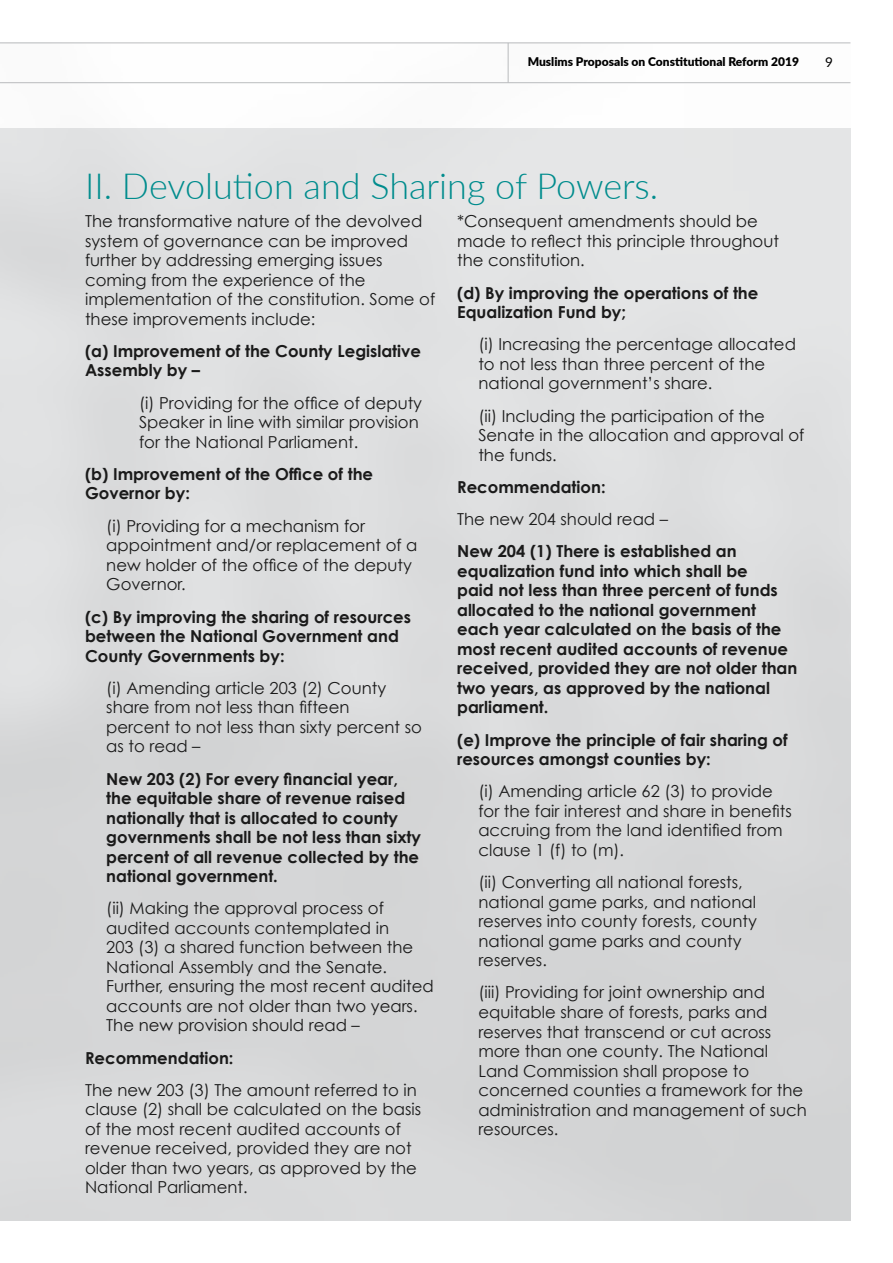
<style>
.page{position:relative;width:893px;height:1263px;background:#fff}
.page>*{position:absolute;margin:0;border:0;box-sizing:border-box;transform-origin:0 0}
.t1{font:300 36px "Lato";color:#008c8d}
.t2{font:16.5px/19.5px "Century Gothic";color:#1a1a1a}
.t3{font:700 16.5px/19.5px "Century Gothic";color:#1a1a1a}
.t4{font:13.5px "Lato";color:#000}
.t5{font:900 12px "Lato";color:#000}
</style>
<div class="page">
<p class="t5" style="left:528px;top:52px;width:273px">Muslims Proposals on Constitutional Reform 2019</p>
<p class="t4" style="left:825px;top:52px;width:9px">9</p>
<h1 class="t1" style="left:85px;top:161px;width:575px">II. Devolution and Sharing of Powers.</h1>
<p class="t2" style="left:85px;top:211px;width:352px">The transformative nature of the devolved system of governance can be improved further by addressing emerging issues coming from the experience of the implementation of the constitution. Some of these improvements include:</p>
<p class="t3" style="left:85px;top:340px;width:337px">(a) Improvement of the County Legislative<br>Assembly by –</p>
<p class="t2" style="left:139px;top:393px;width:285px">(i) Providing for the office of deputy<br>Speaker in line with similar provision for the National Parliament.</p>
<p class="t3" style="left:85px;top:463px;width:290px">(b) Improvement of the Office of the<br>Governor by:</p>
<p class="t2" style="left:106px;top:516px;width:313px">(i) Providing for a mechanism for appointment and/or replacement of a new holder of the office of the deputy<br>Governor.</p>
<p class="t3" style="left:85px;top:606px;width:328px">(c) By improving the sharing of resources between the National Government and<br>County Governments by:</p>
<p class="t2" style="left:106px;top:678px;width:317px">(i) Amending article 203 (2) County share from not less than fifteen<br>percent to not less than sixty percent so as to read –</p>
<p class="t3" style="left:106px;top:768px;width:316px">New 203 (2) For every financial year, the equitable share of revenue raised nationally that is allocated to county governments shall be not less than sixty percent of all revenue collected by the national government.</p>
<p class="t2" style="left:106px;top:898px;width:329px">(ii) Making the approval process of audited accounts contemplated in<br>203 (3) a shared function between the National Assembly and the Senate.<br>Further, ensuring the most recent audited accounts are not older than two years.<br>The new provision should read –</p>
<p class="t3" style="left:85px;top:1047px;width:150px">Recommendation:</p>
<p class="t2" style="left:85px;top:1080px;width:338px">The new 203 (3) The amount referred to in clause (2) shall be calculated on the basis of the most recent audited accounts of revenue received, provided they are not older than two years, as approved by the National Parliament.</p>
<p class="t2" style="left:457px;top:211px;width:323px">*Consequent amendments should be made to reflect this principle throughout the constitution.</p>
<p class="t3" style="left:457px;top:282px;width:303px">(d) By improving the operations of the<br>Equalization Fund by;</p>
<p class="t2" style="left:478px;top:334px;width:319px">(i) Increasing the percentage allocated to not less than three percent of the national government’s share.</p>
<p class="t2" style="left:478px;top:406px;width:327px">(ii) Including the participation of the<br>Senate in the allocation and approval of the funds.</p>
<p class="t3" style="left:457px;top:476px;width:150px">Recommendation:</p>
<p class="t2" style="left:457px;top:509px;width:212px">The new 204 should read –</p>
<p class="t3" style="left:457px;top:541px;width:342px">New 204 (1) There is established an equalization fund into which shall be<br>paid not less than three percent of funds allocated to the national government each year calculated on the basis of the most recent audited accounts of revenue received, provided they are not older than two years, as approved by the national parliament.</p>
<p class="t3" style="left:457px;top:729px;width:332px">(e) Improve the principle of fair sharing of resources amongst counties by:</p>
<p class="t2" style="left:478px;top:781px;width:315px">(i) Amending article 62 (3) to provide for the fair interest and share in benefits accruing from the land identified from clause 1 (f) to (m).</p>
<p class="t2" style="left:478px;top:872px;width:280px">(ii) Converting all national forests, national game parks, and national reserves into county forests, county national game parks and county reserves.</p>
<p class="t2" style="left:478px;top:982px;width:330px">(iii) Providing for joint ownership and equitable share of forests, parks and reserves that transcend or cut across more than one county. The National Land Commission shall propose to concerned counties a framework for the administration and management of such resources.</p>
</div>
